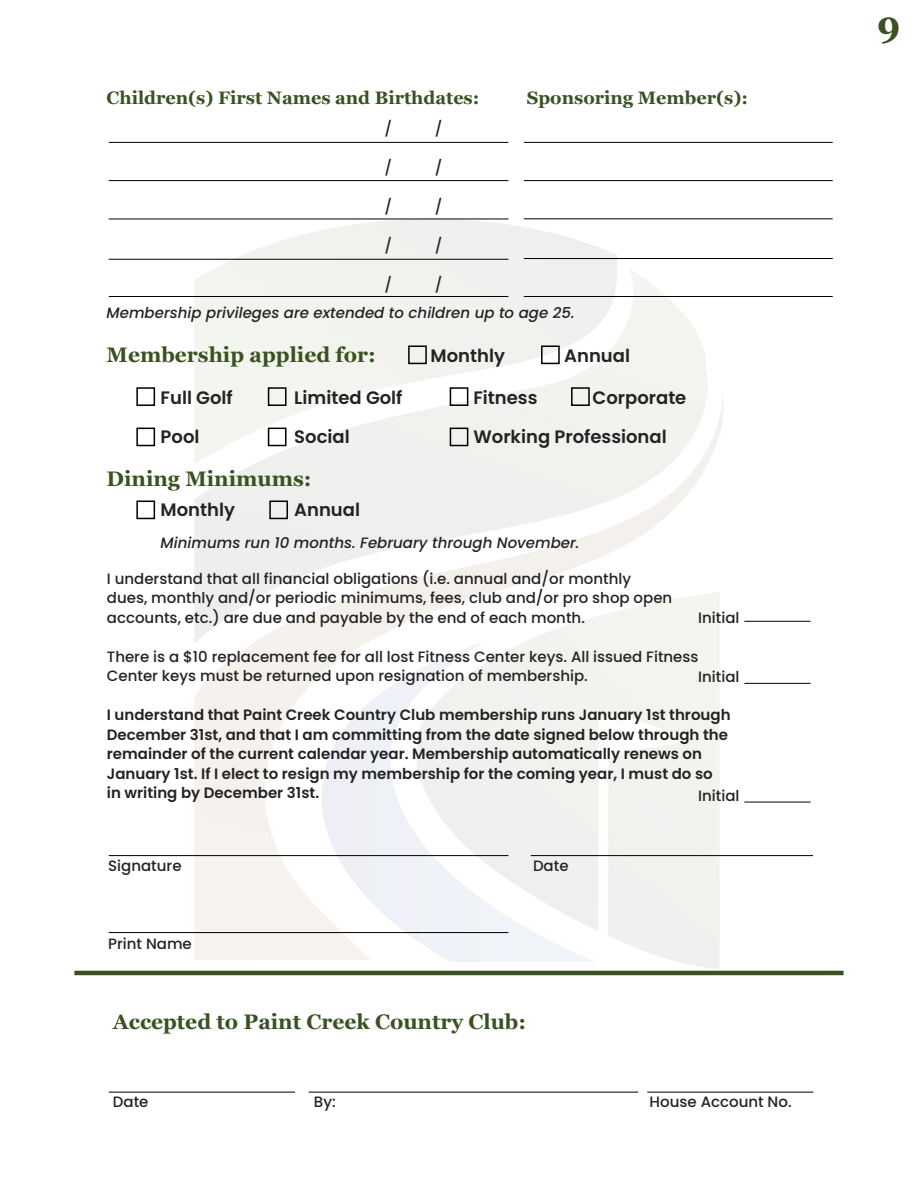
<style>
.page{position:relative;width:918px;height:1188px;background:#fff}
.page>*{position:absolute;margin:0;border:0;box-sizing:border-box;transform-origin:0 0}
.t1{font:700 36px "Georgia";color:#3a5121}
.t2{font:700 21px "Georgia";color:#3a5121}
.t3{font:600 18px "Poppins";color:#232323}
.t4{font:700 18px "Georgia";color:#3a5121}
.t5{font:500 15px/19.5px "Poppins";color:#232323}
.t6{font:600 15px/19.5px "Poppins";color:#232323}
.t7{font:italic 500 15px "Poppins";color:#232323}
</style>
<div class="page">
<svg style="left:194px;top:396px;width:530px;height:564px"></svg>
<svg style="left:194px;top:269px;width:521px;height:375px"></svg>
<svg style="left:194px;top:219px;width:424px;height:245px"></svg>
<svg style="left:598px;top:708px;width:100px;height:229px"></svg>
<hr style="left:74px;top:971px;width:770px;height:4px;background:#3a5121">
<div style="left:136px;top:387px;width:19px;height:19px;border:2px solid #000"></div>
<div style="left:268px;top:387px;width:19px;height:19px;border:2px solid #000"></div>
<div style="left:450px;top:387px;width:18px;height:19px;border:2px solid #000"></div>
<div style="left:571px;top:387px;width:19px;height:19px;border:2px solid #000"></div>
<div style="left:136px;top:428px;width:19px;height:18px;border:2px solid #000"></div>
<div style="left:268px;top:428px;width:19px;height:18px;border:2px solid #000"></div>
<div style="left:450px;top:428px;width:18px;height:18px;border:2px solid #000"></div>
<div style="left:136px;top:501px;width:19px;height:18px;border:2px solid #000"></div>
<div style="left:269px;top:501px;width:19px;height:18px;border:2px solid #000"></div>
<div style="left:408px;top:345px;width:19px;height:19px;border:2px solid #000"></div>
<div style="left:541px;top:345px;width:19px;height:19px;border:2px solid #000"></div>
<hr style="left:109px;top:142px;width:399px;height:1px;background:#000">
<hr style="left:109px;top:180px;width:399px;height:1px;background:#000">
<hr style="left:524px;top:142px;width:309px;height:1px;background:#000">
<hr style="left:524px;top:180px;width:309px;height:1px;background:#000">
<hr style="left:524px;top:218px;width:309px;height:1px;background:#000">
<hr style="left:524px;top:258px;width:309px;height:1px;background:#000">
<hr style="left:524px;top:296px;width:309px;height:1px;background:#000">
<hr style="left:109px;top:219px;width:399px;height:1px;background:#000">
<hr style="left:109px;top:259px;width:399px;height:1px;background:#000">
<hr style="left:109px;top:296px;width:399px;height:1px;background:#000">
<hr style="left:109px;top:855px;width:399px;height:1px;background:#000">
<hr style="left:531px;top:855px;width:282px;height:1px;background:#000">
<hr style="left:109px;top:932px;width:399px;height:1px;background:#000">
<hr style="left:109px;top:1092px;width:186px;height:1px;background:#000">
<hr style="left:309px;top:1092px;width:329px;height:1px;background:#000">
<hr style="left:647px;top:1092px;width:166px;height:1px;background:#000">
<hr style="left:744px;top:621px;width:67px;height:1px;background:#000">
<hr style="left:744px;top:683px;width:67px;height:1px;background:#000">
<hr style="left:744px;top:802px;width:67px;height:1px;background:#000">
<p class="t4" style="left:107px;top:84px;width:374px">Children(s) First Names and Birthdates:</p>
<p class="t4" style="left:527px;top:84px;width:223px">Sponsoring Member(s):</p>
<p class="t5" style="left:384px;top:119px;width:9px">/</p>
<p class="t5" style="left:435px;top:119px;width:9px">/</p>
<p class="t5" style="left:384px;top:158px;width:9px">/</p>
<p class="t5" style="left:435px;top:158px;width:9px">/</p>
<p class="t5" style="left:384px;top:197px;width:9px">/</p>
<p class="t5" style="left:435px;top:197px;width:9px">/</p>
<p class="t5" style="left:384px;top:236px;width:9px">/</p>
<p class="t5" style="left:435px;top:236px;width:9px">/</p>
<p class="t5" style="left:384px;top:275px;width:9px">/</p>
<p class="t5" style="left:435px;top:275px;width:9px">/</p>
<p class="t7" style="left:107px;top:304px;width:470px">Membership privileges are extended to children up to age 25.</p>
<h2 class="t2" style="left:107px;top:339px;width:271px">Membership applied for:</h2>
<p class="t3" style="left:431px;top:345px;width:76px">Monthly</p>
<p class="t3" style="left:564px;top:345px;width:67px">Annual</p>
<p class="t3" style="left:161px;top:387px;width:74px">Full Golf</p>
<p class="t3" style="left:294px;top:387px;width:110px">Limited Golf</p>
<p class="t3" style="left:473px;top:387px;width:66px">Fitness</p>
<p class="t3" style="left:593px;top:387px;width:95px">Corporate</p>
<p class="t3" style="left:161px;top:426px;width:40px">Pool</p>
<p class="t3" style="left:294px;top:426px;width:57px">Social</p>
<p class="t3" style="left:473px;top:426px;width:195px">Working Professional</p>
<h2 class="t2" style="left:107px;top:463px;width:207px">Dining Minimums:</h2>
<p class="t3" style="left:161px;top:500px;width:76px">Monthly</p>
<p class="t3" style="left:294px;top:500px;width:67px">Annual</p>
<p class="t7" style="left:161px;top:534px;width:420px">Minimums run 10 months. February through November.</p>
<p class="t5" style="left:107px;top:569px;width:567px">I understand that all financial obligations (i.e. annual and/or monthly dues, monthly and/or periodic minimums, fees, club and/or pro shop open accounts, etc.) are due and payable by the end of each month.</p>
<p class="t5" style="left:107px;top:647px;width:593px">There is a $10 replacement fee for all lost Fitness Center keys. All issued Fitness<br>Center keys must be returned upon resignation of membership.</p>
<p class="t6" style="left:107px;top:705px;width:625px">I understand that Paint Creek Country Club membership runs January 1st through December 31st, and that I am committing from the date signed below through the remainder of the current calendar year. Membership automatically renews on January 1st. If I elect to resign my membership for the coming year, I must do so in writing by December 31st.</p>
<p class="t5" style="left:698px;top:608px;width:43px">Initial</p>
<p class="t5" style="left:698px;top:667px;width:43px">Initial</p>
<p class="t5" style="left:698px;top:786px;width:43px">Initial</p>
<p class="t5" style="left:108px;top:856px;width:75px">Signature</p>
<p class="t5" style="left:533px;top:856px;width:37px">Date</p>
<p class="t5" style="left:108px;top:934px;width:85px">Print Name</p>
<h2 class="t2" style="left:113px;top:1006px;width:415px">Accepted to Paint Creek Country Club:</h2>
<p class="t5" style="left:113px;top:1092px;width:37px">Date</p>
<p class="t5" style="left:314px;top:1092px;width:23px">By:</p>
<p class="t5" style="left:650px;top:1092px;width:144px">House Account No.</p>
<h1 class="t1" style="left:877px;top:-3px;width:25px">9</h1>
</div>
